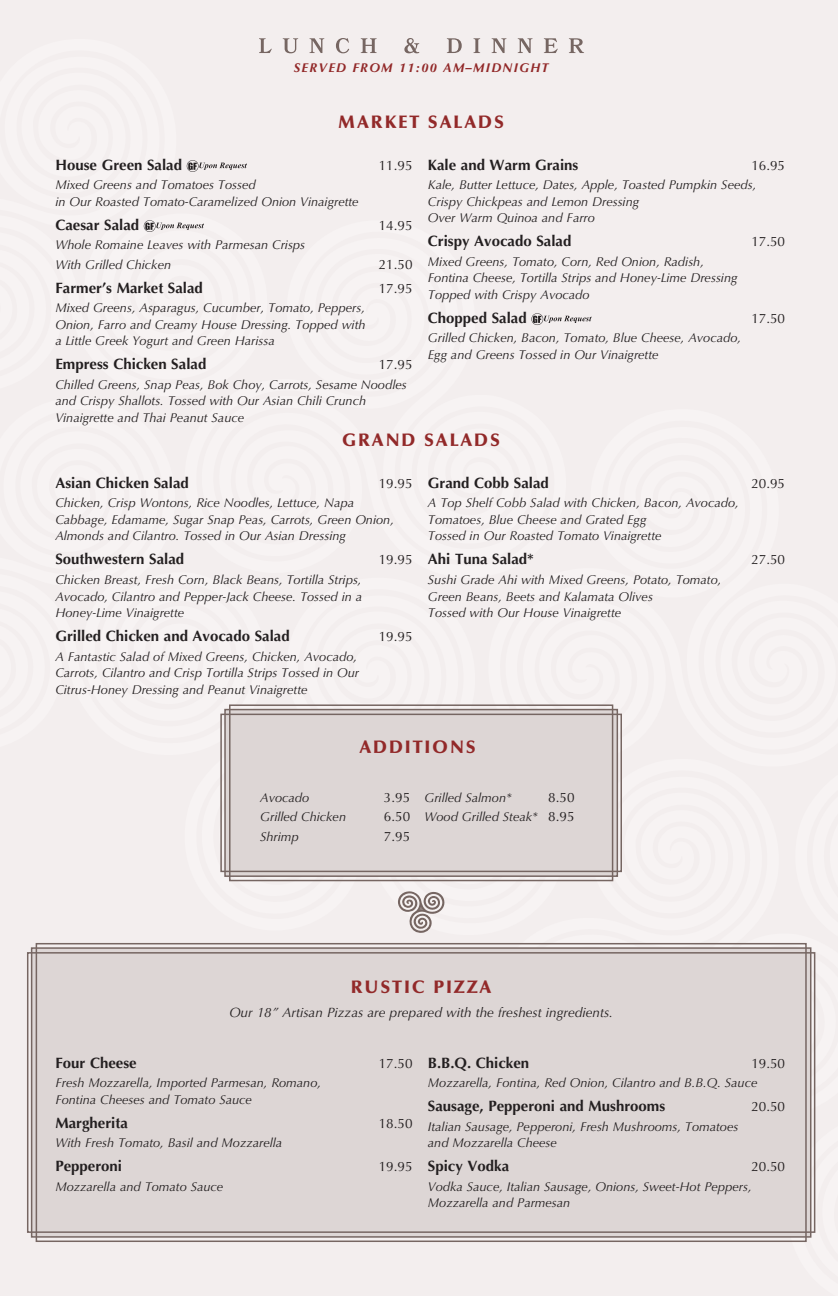
<style>
.page{position:relative;width:838px;height:1296px;background:#fff}
.page>*{position:absolute;margin:0;border:0;box-sizing:border-box;transform-origin:0 0}
.Subhead_1{font:900 18px "Optima LT Pro";letter-spacing:.1em;color:#922929}
.Dish_item{font:700 15px "Optima LT Pro";color:#231f20}
.Dish_item-2{font:13.5px "Optima LT Pro";color:#231f20}
.Description_Centered{font:italic 13.5px "Optima LT Pro";color:#231f20}
.Description{font:13.5px "Optima LT Pro";color:#231f20}
.Description-2{font:italic 12.75px/16.5px "Optima LT Pro";color:#231f20}
.Description-3{font:italic 700 12.75px "Optima LT Pro";letter-spacing:.1em;color:#922929}
.s1{font-style:normal;font-size:13.5px}
</style>
<div class="page">
<div style="left:0;top:0;width:837px;height:1295px;background:#f3eeee"></div>
<svg style="left:220px;top:871px;width:349px;height:11px"></svg>
<div style="left:31px;top:947px;width:780px;height:290px;background:#ddd6d5;border:2px solid #766662"></div>
<div style="left:27px;top:951px;width:788px;height:281px;border:2px solid #766662"></div>
<div style="left:36px;top:942px;width:770px;height:299px;border:2px solid #766662"></div>
<svg style="left:187px;top:160px;width:60px;height:12px"></svg>
<svg style="left:144px;top:220px;width:60px;height:12px"></svg>
<svg style="left:531px;top:313px;width:60px;height:12px"></svg>
<div style="left:224px;top:708px;width:394px;height:168px;background:#ddd6d5;border:2px solid #766662"></div>
<div style="left:220px;top:713px;width:402px;height:158px;border:2px solid #766662"></div>
<div style="left:229px;top:704px;width:384px;height:177px;border:2px solid #766662"></div>
<svg style="left:398px;top:891px;width:47px;height:42px"></svg>
<svg style="left:259px;top:38px;width:325px;height:15px"></svg>
<svg style="left:784px;top:588px;width:54px;height:708px"></svg>
<p class="Description-3" style="left:294px;top:59px;width:256px">SERVED FROM 11:00 AM–MIDNIGHT</p>
<p class="Subhead_1" style="left:338px;top:110px;width:167px">MARKET SALADS</p>
<p class="Dish_item" style="left:55px;top:155px;width:128px">House Green Salad</p>
<p class="Dish_item-2" style="left:379px;top:156px;width:35px">11.95</p>
<p class="Description-2" style="left:55px;top:177px;width:305px">Mixed Greens and Tomatoes Tossed<br>in Our Roasted Tomato-Caramelized Onion Vinaigrette</p>
<p class="Dish_item" style="left:55px;top:215px;width:85px">Caesar Salad</p>
<p class="Dish_item-2" style="left:379px;top:216px;width:35px">14.95</p>
<p class="Description-2" style="left:55px;top:237px;width:251px">Whole Romaine Leaves with Parmesan Crisps</p>
<p class="Description-2" style="left:55px;top:256px;width:117px">With Grilled Chicken</p>
<p class="Description" style="left:379px;top:255px;width:35px">21.50</p>
<p class="Dish_item" style="left:55px;top:278px;width:149px">Farmer’s Market Salad</p>
<p class="Dish_item-2" style="left:379px;top:279px;width:35px">17.95</p>
<p class="Description-2" style="left:55px;top:300px;width:311px;text-align:justify">Mixed Greens, Asparagus, Cucumber, Tomato, Peppers, Onion, Farro and Creamy House Dressing. Topped with a Little Greek Yogurt and Green Harissa</p>
<p class="Dish_item" style="left:55px;top:354px;width:152px">Empress Chicken Salad</p>
<p class="Dish_item-2" style="left:379px;top:356px;width:35px">17.95</p>
<p class="Description-2" style="left:55px;top:376px;width:353px">Chilled Greens, Snap Peas, Bok Choy, Carrots, Sesame Noodles and Crispy Shallots. Tossed with Our Asian Chili Crunch<br>Vinaigrette and Thai Peanut Sauce</p>
<p class="Dish_item" style="left:428px;top:155px;width:152px">Kale and Warm Grains</p>
<p class="Dish_item-2" style="left:751px;top:156px;width:35px">16.95</p>
<p class="Description-2" style="left:428px;top:177px;width:330px">Kale, Butter Lettuce, Dates, Apple, Toasted Pumpkin Seeds,<br>Crispy Chickpeas and Lemon Dressing<br>Over Warm Quinoa and Farro</p>
<p class="Dish_item" style="left:428px;top:231px;width:145px">Crispy Avocado Salad</p>
<p class="Dish_item-2" style="left:751px;top:233px;width:35px">17.50</p>
<p class="Description-2" style="left:428px;top:253px;width:311px">Mixed Greens, Tomato, Corn, Red Onion, Radish,<br>Fontina Cheese, Tortilla Strips and Honey-Lime Dressing<br>Topped with Crispy Avocado</p>
<p class="Dish_item" style="left:428px;top:308px;width:100px">Chopped Salad</p>
<p class="Dish_item-2" style="left:751px;top:309px;width:35px">17.50</p>
<p class="Description-2" style="left:428px;top:330px;width:314px">Grilled Chicken, Bacon, Tomato, Blue Cheese, Avocado,<br>Egg and Greens Tossed in Our Vinaigrette</p>
<p class="Subhead_1" style="left:342px;top:428px;width:159px">GRAND SALADS</p>
<p class="Dish_item" style="left:55px;top:473px;width:135px">Asian Chicken Salad</p>
<p class="Dish_item-2" style="left:379px;top:475px;width:35px">19.95</p>
<p class="Description-2" style="left:55px;top:495px;width:340px">Chicken, Crisp Wontons, Rice Noodles, Lettuce, Napa<br>Cabbage, Edamame, Sugar Snap Peas, Carrots, Green Onion,<br>Almonds and Cilantro. Tossed in Our Asian Dressing</p>
<p class="Dish_item" style="left:55px;top:549px;width:130px">Southwestern Salad</p>
<p class="Dish_item-2" style="left:379px;top:551px;width:35px">19.95</p>
<p class="Description-2" style="left:55px;top:571px;width:308px;text-align:justify">Chicken Breast, Fresh Corn, Black Beans, Tortilla Strips, Avocado, Cilantro and Pepper-Jack Cheese. Tossed in a Honey-Lime Vinaigrette</p>
<p class="Dish_item" style="left:55px;top:626px;width:236px">Grilled Chicken and Avocado Salad</p>
<p class="Dish_item-2" style="left:379px;top:628px;width:35px">19.95</p>
<p class="Description-2" style="left:55px;top:648px;width:305px">A Fantastic Salad of Mixed Greens, Chicken, Avocado,<br>Carrots, Cilantro and Crisp Tortilla Strips Tossed in Our<br>Citrus-Honey Dressing and Peanut Vinaigrette</p>
<p class="Dish_item" style="left:428px;top:473px;width:122px">Grand Cobb Salad</p>
<p class="Dish_item-2" style="left:751px;top:475px;width:35px">20.95</p>
<p class="Description-2" style="left:428px;top:495px;width:312px">A Top Shelf Cobb Salad with Chicken, Bacon, Avocado,<br>Tomatoes, Blue Cheese and Grated Egg<br>Tossed in Our Roasted Tomato Vinaigrette</p>
<p class="Dish_item" style="left:428px;top:549px;width:107px">Ahi Tuna Salad*</p>
<p class="Dish_item-2" style="left:751px;top:551px;width:35px">27.50</p>
<p class="Description-2" style="left:428px;top:571px;width:295px">Sushi Grade Ahi with Mixed Greens, Potato, Tomato,<br>Green Beans, Beets and Kalamata Olives<br>Tossed with Our House Vinaigrette</p>
<p class="Subhead_1" style="left:359px;top:735px;width:118px">ADDITIONS</p>
<p class="Description-2" style="left:260px;top:789px;width:51px">Avocado</p>
<p class="Description" style="left:384px;top:788px;width:28px">3.95</p>
<p class="Description-2" style="left:260px;top:808px;width:87px">Grilled Chicken</p>
<p class="Description" style="left:384px;top:807px;width:28px">6.50</p>
<p class="Description-2" style="left:260px;top:828px;width:40px">Shrimp</p>
<p class="Description" style="left:384px;top:827px;width:28px">7.95</p>
<p class="Description-2" style="left:424px;top:789px;width:89px">Grilled Salmon*</p>
<p class="Description" style="left:548px;top:788px;width:28px">8.50</p>
<p class="Description-2" style="left:424px;top:808px;width:151px">Wood Grilled Steak* <span class="s1">8.95</span></p>
<p class="Subhead_1" style="left:351px;top:975px;width:142px">RUSTIC PIZZA</p>
<p class="Description_Centered" style="left:229px;top:1003px;width:385px">Our 18” Artisan Pizzas are prepared with the freshest ingredients.</p>
<p class="Dish_item" style="left:55px;top:1052px;width:83px">Four Cheese</p>
<p class="Dish_item-2" style="left:379px;top:1054px;width:35px">17.50</p>
<p class="Description-2" style="left:55px;top:1074px;width:267px">Fresh Mozzarella, Imported Parmesan, Romano,<br>Fontina Cheeses and Tomato Sauce</p>
<p class="Dish_item" style="left:55px;top:1112px;width:74px">Margherita</p>
<p class="Dish_item-2" style="left:379px;top:1114px;width:35px">18.50</p>
<p class="Description-2" style="left:55px;top:1134px;width:228px">With Fresh Tomato, Basil and Mozzarella</p>
<p class="Dish_item" style="left:55px;top:1156px;width:68px">Pepperoni</p>
<p class="Dish_item-2" style="left:379px;top:1157px;width:35px">19.95</p>
<p class="Description-2" style="left:55px;top:1178px;width:169px">Mozzarella and Tomato Sauce</p>
<p class="Dish_item" style="left:428px;top:1052px;width:103px">B.B.Q. Chicken</p>
<p class="Dish_item-2" style="left:751px;top:1054px;width:35px">19.50</p>
<p class="Description-2" style="left:428px;top:1074px;width:331px">Mozzarella, Fontina, Red Onion, Cilantro and B.B.Q. Sauce</p>
<p class="Dish_item" style="left:428px;top:1096px;width:239px">Sausage, Pepperoni and Mushrooms</p>
<p class="Dish_item-2" style="left:751px;top:1097px;width:35px">20.50</p>
<p class="Description-2" style="left:428px;top:1118px;width:312px">Italian Sausage, Pepperoni, Fresh Mushrooms, Tomatoes and Mozzarella Cheese</p>
<p class="Dish_item" style="left:428px;top:1156px;width:83px">Spicy Vodka</p>
<p class="Dish_item-2" style="left:751px;top:1157px;width:35px">20.50</p>
<p class="Description-2" style="left:428px;top:1178px;width:325px">Vodka Sauce, Italian Sausage, Onions, Sweet-Hot Peppers,<br>Mozzarella and Parmesan</p>
</div>
